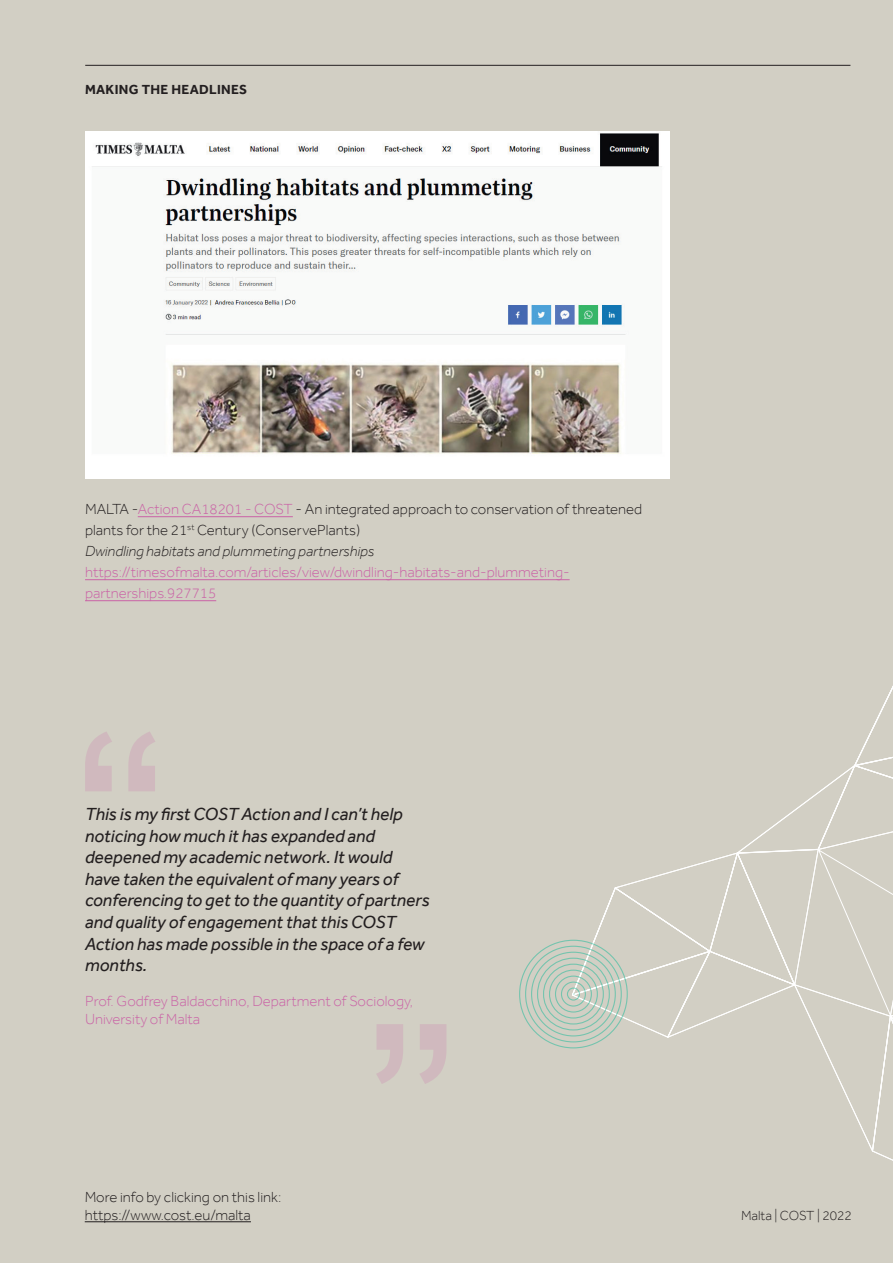
<style>
.page{position:relative;width:893px;height:1263px;background:#d2cfc4}
.page>*{position:absolute;margin:0;border:0;box-sizing:border-box;transform-origin:0 0}
.t1{font:italic 18px/21.6px "Effra";color:#231f20}
.t2{font:300 15px/21px "Effra";color:#231f20}
.t3{font:300 15px/18px "Effra";color:#ca63a6}
.t4{font:700 13.5px "Effra";letter-spacing:.025em;color:#231f20}
.t5{font:300 13.5px "Effra";color:#231f20}
.s1{color:#ca63a6}
.s2{font-style:italic}
</style>
<div class="page">
<hr style="left:85px;top:1221px;width:166px;height:1px;background:#231f20">
<svg style="left:85px;top:732px;width:70px;height:59px"></svg>
<svg style="left:376px;top:1024px;width:70px;height:60px"></svg>
<img style="left:85px;top:132px;width:585px;height:346px">
<hr style="left:138px;top:516px;width:155px;height:1px;background:#ca63a6">
<hr style="left:85px;top:579px;width:485px;height:1px;background:#ca63a6">
<hr style="left:85px;top:600px;width:131px;height:1px;background:#ca63a6">
<hr style="left:85px;top:65px;width:765px;height:1px;background:#231f20">
<svg style="left:519px;top:686px;width:374px;height:475px"></svg>
<p class="t4" style="left:85px;top:81px;width:164px">MAKING THE HEADLINES</p>
<p class="t2" style="left:85px;top:498px;width:559px">MALTA -<span class="s1">Action CA18201 - COST</span> - An integrated approach to conservation of threatened plants for the 21<sup>st</sup> Century (ConservePlants)<br><span class="s2">Dwindling habitats and plummeting partnerships</span></p>
<p class="t3" style="left:85px;top:561px;width:486px;line-height:21px">https://timesofmalta.com/articles/view/dwindling-habitats-and-plummeting&shy;partnerships.927715</p>
<p class="t1" style="left:85px;top:803px;width:346px">This is my first COST Action and I can’t help noticing how much it has expanded and deepened my academic network. It would have taken the equivalent of many years of conferencing to get to the quantity of partners and quality of engagement that this COST Action has made possible in the space of a few months.</p>
<p class="t3" style="left:85px;top:992px;width:329px">Prof. Godfrey Baldacchino, Department of Sociology,<br>University of Malta</p>
<p class="t2" style="left:85px;top:1188px;width:198px;line-height:18px">More info by clicking on this link: https://www.cost.eu/malta</p>
<p class="t5" style="left:741px;top:1208px;width:112px">Malta | COST | 2022</p>
</div>
